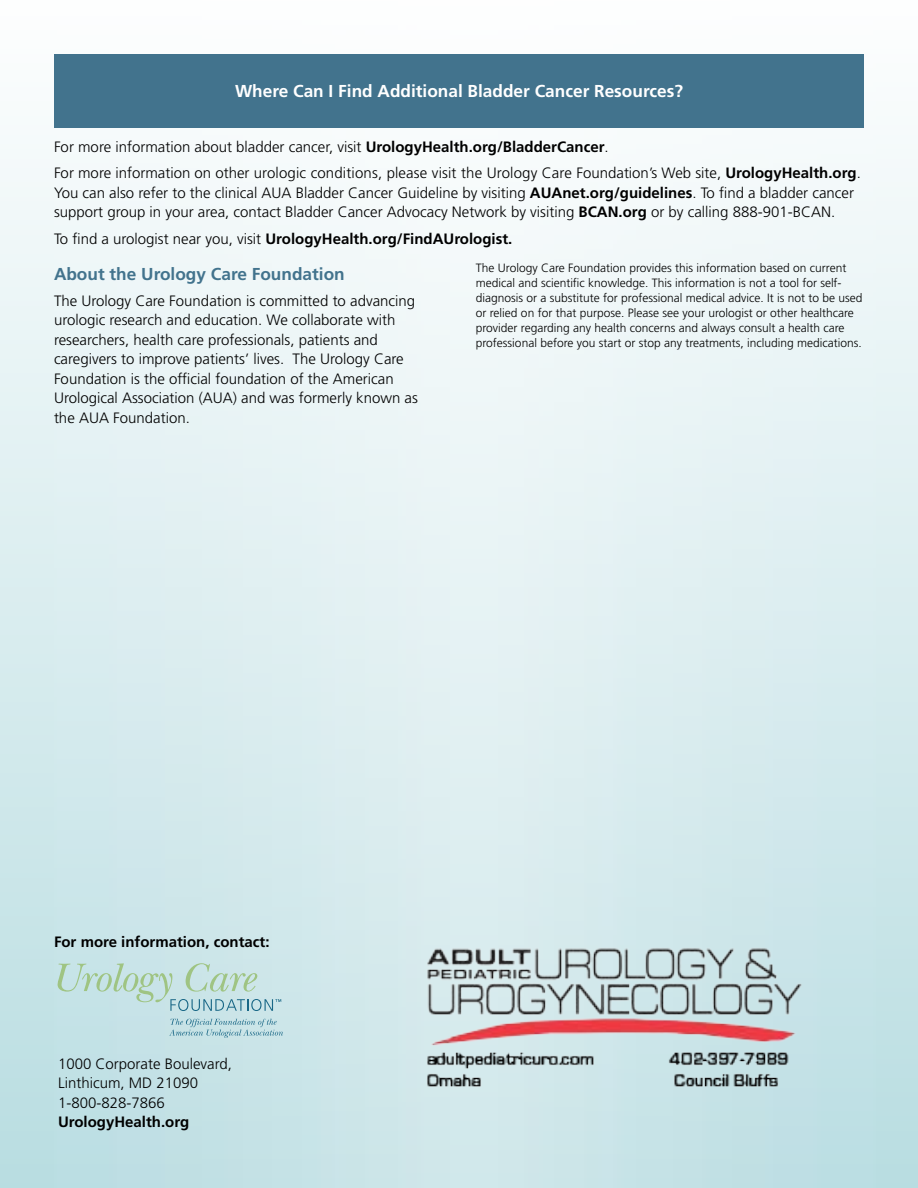
<style>
.page{position:relative;width:918px;height:1188px;background:#fff}
.page>*{position:absolute;margin:0;border:0;box-sizing:border-box;transform-origin:0 0}
.t1{font:700 17.25px "Frutiger LT Pro";color:#fff}
.t2{font:700 17.25px "Frutiger LT Pro";color:#42738d}
.t3{font:300 15px/19.5px "Frutiger LT Pro";color:#000}
.t4{font:700 15px "Frutiger LT Pro";color:#000}
.t5{font:300 12px/15px "Frutiger LT Pro";color:#000}
.s1{font-weight:700}
.s2{font-weight:300}
</style>
<div class="page">
<div style="left:0;top:0;width:918px;height:1188px;background:linear-gradient(to bottom,#fefefe,#c2e1e5)"></div>
<svg style="left:169px;top:1019px;width:114px;height:19px"></svg>
<svg style="left:58px;top:963px;width:223px;height:48px"></svg>
<div style="left:54px;top:54px;width:810px;height:73px;background:#42738d"></div>
<img style="left:420px;top:931px;width:400px;height:160px">
<p class="t1" style="left:235px;top:81px;width:449px">Where Can I Find Additional Bladder Cancer Resources?</p>
<p class="t3" style="left:54px;top:134px;width:808px;line-height:26.2px">For more information about bladder cancer, visit <span class="s1">UrologyHealth.org/BladderCancer</span>.<br>For more information on other urologic conditions, please visit the Urology Care Foundation’s Web site, <span class="s1">UrologyHealth.org</span>.</p>
<p class="t3" style="left:54px;top:183px;width:802px">You can also refer to the clinical AUA Bladder Cancer Guideline by visiting <span class="s1">AUAnet.org/guidelines</span>. To find a bladder cancer support group in your area, contact Bladder Cancer Advocacy Network by visiting <span class="s1">BCAN.org</span> or by calling 888-901-BCAN.</p>
<p class="t4" style="left:54px;top:230px;width:460px"><span class="s2">To find a urologist near you, visit</span> UrologyHealth.org/FindAUrologist.</p>
<p class="t2" style="left:54px;top:263px;width:292px">About the Urology Care Foundation</p>
<p class="t3" style="left:54px;top:291px;width:365px">The Urology Care Foundation is committed to advancing urologic research and education. We collaborate with researchers, health care professionals, patients and caregivers to improve patients’ lives. The Urology Care Foundation is the official foundation of the American Urological Association (AUA) and was formerly known as the AUA Foundation.</p>
<p class="t5" style="left:476px;top:261px;width:388px">The Urology Care Foundation provides this information based on current medical and scientific knowledge. This information is not a tool for self&shy;diagnosis or a substitute for professional medical advice. It is not to be used or relied on for that purpose. Please see your urologist or other healthcare provider regarding any health concerns and always consult a health care professional before you start or stop any treatments, including medications.</p>
<p class="t4" style="left:54px;top:933px;width:217px">For more information, contact:</p>
<p class="t3" style="left:58px;top:1054px;width:175px">1000 Corporate Boulevard,<br>Linthicum, MD 21090<br>1-800-828-7866</p>
<p class="t4" style="left:58px;top:1113px;width:133px">UrologyHealth.org</p>
</div>
